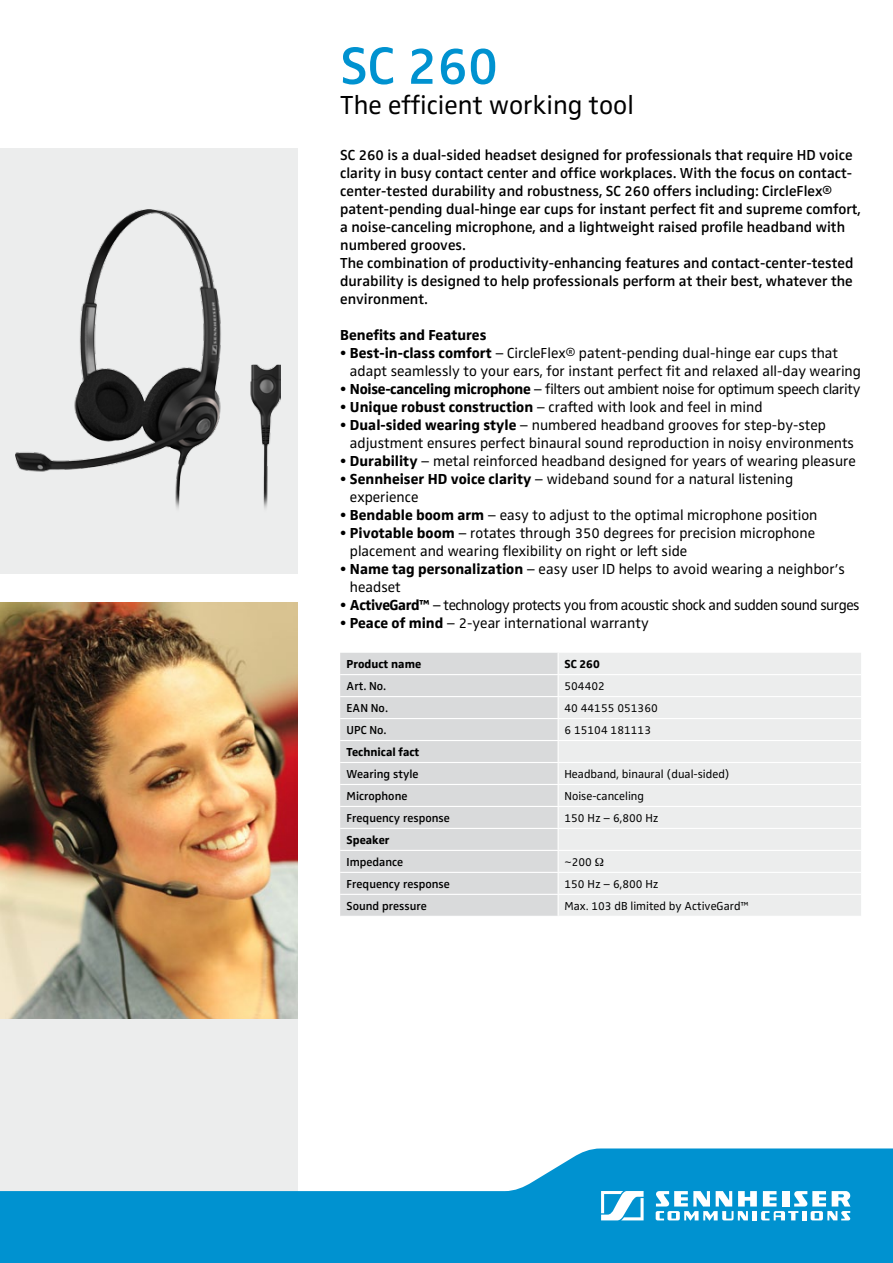
<style>
.page{position:relative;width:893px;height:1263px;background:#fff}
.page>*{position:absolute;margin:0;border:0;box-sizing:border-box;transform-origin:0 0}
.t1{font:600 54px "Sennheiser";color:#0092d0}
.t2{font:27px "Sennheiser";color:#000}
.t3{font:15px/18px "Sennheiser";color:#000}
.t4{font:600 15px/18px "Sennheiser";color:#000}
.t5{font:15px "Sennheiser";letter-spacing:-.02em;color:#000}
.t6{font:15px "Sennheiser";letter-spacing:-.03em;color:#000}
.t7{font:700 15px "Sennheiser";color:#000}
.t8{font:12px "Sennheiser";color:#000}
.t9{font:600 12px "Sennheiser";color:#000}
.t10{font:700 12px "Sennheiser";color:#000}
.s1{font-weight:700}
</style>
<div class="page">
<div style="left:0;top:611px;width:298px;height:632px;background:#eceded"></div>
<div style="left:0;top:149px;width:298px;height:425px;background:#eceded"></div>
<div style="left:340px;top:653px;width:218px;height:263px;background:#d9dadb"></div>
<div style="left:559px;top:653px;width:302px;height:263px;background:#eceded"></div>
<hr style="left:340px;top:674px;width:218px;height:1px;background:#fff">
<hr style="left:558px;top:674px;width:303px;height:1px;background:#fff">
<hr style="left:340px;top:696px;width:218px;height:1px;background:#fff">
<hr style="left:558px;top:696px;width:303px;height:1px;background:#fff">
<hr style="left:340px;top:718px;width:218px;height:1px;background:#fff">
<hr style="left:558px;top:718px;width:303px;height:1px;background:#fff">
<hr style="left:340px;top:740px;width:218px;height:1px;background:#fff">
<hr style="left:558px;top:740px;width:303px;height:1px;background:#fff">
<hr style="left:340px;top:762px;width:218px;height:1px;background:#fff">
<hr style="left:558px;top:762px;width:303px;height:1px;background:#fff">
<hr style="left:340px;top:784px;width:218px;height:1px;background:#fff">
<hr style="left:558px;top:784px;width:303px;height:1px;background:#fff">
<hr style="left:340px;top:806px;width:218px;height:1px;background:#fff">
<hr style="left:558px;top:806px;width:303px;height:1px;background:#fff">
<hr style="left:340px;top:828px;width:218px;height:1px;background:#fff">
<hr style="left:558px;top:828px;width:303px;height:1px;background:#fff">
<hr style="left:340px;top:850px;width:218px;height:1px;background:#fff">
<hr style="left:558px;top:850px;width:303px;height:1px;background:#fff">
<hr style="left:340px;top:872px;width:218px;height:1px;background:#fff">
<hr style="left:558px;top:872px;width:303px;height:1px;background:#fff">
<hr style="left:340px;top:894px;width:218px;height:1px;background:#fff">
<hr style="left:558px;top:894px;width:303px;height:1px;background:#fff">
<img style="left:0;top:603px;width:298px;height:416px">
<img style="left:16px;top:210px;width:265px;height:299px">
<svg style="left:0;top:1148px;width:893px;height:115px;fill:#0092d0"></svg>
<svg style="left:601px;top:1191px;width:43px;height:29px"></svg>
<svg style="left:656px;top:1191px;width:194px;height:29px"></svg>
<svg style="left:595px;top:858px;width:8px;height:8px"></svg>
<h1 class="t1" style="left:340px;top:34px;width:160px">SC 260</h1>
<h2 class="t2" style="left:340px;top:89px;width:295px">The efficient working tool</h2>
<p class="t4" style="left:340px;top:146px;width:522px">SC 260 is a dual-sided headset designed for professionals that require HD voice clarity in busy contact center and office workplaces. With the focus on contact&shy;center-tested durability and robustness, SC 260 offers including: CircleFlex® patent-pending dual-hinge ear cups for instant perfect fit and supreme comfort, a noise-canceling microphone, and a lightweight raised profile headband with numbered grooves.<br>The combination of productivity-enhancing features and contact-center-tested durability is designed to help professionals perform at their best, whatever the environment.</p>
<p class="t7" style="left:340px;top:326px;width:148px">Benefits and Features</p>
<p class="t3" style="left:350px;top:344px;width:513px;text-indent:-10px">• <span class="s1">Best-in-class comfort</span> – CircleFlex® patent-pending dual-hinge ear cups that adapt seamlessly to your ears, for instant perfect fit and relaxed all-day wearing</p>
<p class="t5" style="left:340px;top:381px;width:522px">• <span class="s1">Noise-canceling microphone</span> – filters out ambient noise for optimum speech clarity</p>
<p class="t3" style="left:340px;top:398px;width:424px">• <span class="s1">Unique robust construction</span> – crafted with look and feel in mind</p>
<p class="t3" style="left:350px;top:416px;width:506px;text-indent:-10px">• <span class="s1">Dual-sided wearing style</span> – numbered headband grooves for step-by-step adjustment ensures perfect binaural sound reproduction in noisy environments</p>
<p class="t3" style="left:340px;top:452px;width:517px">• <span class="s1">Durability</span> – metal reinforced headband designed for years of wearing pleasure</p>
<p class="t3" style="left:350px;top:470px;width:445px;text-indent:-10px">• <span class="s1">Sennheiser HD voice clarity</span> – wideband sound for a natural listening experience</p>
<p class="t3" style="left:340px;top:506px;width:479px">• <span class="s1">Bendable boom arm</span> – easy to adjust to the optimal microphone position</p>
<p class="t3" style="left:350px;top:524px;width:467px;text-indent:-10px">• <span class="s1">Pivotable boom</span> – rotates through 350 degrees for precision microphone placement and wearing flexibility on right or left side</p>
<p class="t3" style="left:350px;top:560px;width:496px;text-indent:-10px">• <span class="s1">Name tag personalization</span> – easy user ID helps to avoid wearing a neighbor’s headset</p>
<p class="t6" style="left:340px;top:597px;width:521px">• <span class="s1">ActiveGard™</span> – technology protects you from acoustic shock and sudden sound surges</p>
<p class="t3" style="left:340px;top:614px;width:310px">• <span class="s1">Peace of mind</span> – 2-year international warranty</p>
<p class="t10" style="left:347px;top:657px;width:76px">Product name</p>
<p class="t10" style="left:564px;top:657px;width:37px">SC 260</p>
<p class="t9" style="left:347px;top:679px;width:41px">Art. No.</p>
<p class="t8" style="left:564px;top:679px;width:42px">504402</p>
<p class="t9" style="left:347px;top:701px;width:43px">EAN No.</p>
<p class="t8" style="left:564px;top:701px;width:95px">40 44155 051360</p>
<p class="t9" style="left:347px;top:723px;width:41px">UPC No.</p>
<p class="t8" style="left:564px;top:723px;width:88px">6 15104 181113</p>
<p class="t10" style="left:347px;top:745px;width:74px">Technical fact</p>
<p class="t9" style="left:347px;top:767px;width:73px">Wearing style</p>
<p class="t8" style="left:564px;top:767px;width:167px">Headband, binaural (dual-sided)</p>
<p class="t9" style="left:347px;top:789px;width:62px">Microphone</p>
<p class="t8" style="left:564px;top:789px;width:81px">Noise-canceling</p>
<p class="t9" style="left:347px;top:811px;width:105px">Frequency response</p>
<p class="t8" style="left:564px;top:811px;width:96px">150 Hz – 6,800 Hz</p>
<p class="t10" style="left:347px;top:833px;width:45px">Speaker</p>
<p class="t9" style="left:347px;top:855px;width:58px">Impedance</p>
<p class="t8" style="left:564px;top:855px;width:29px">~200</p>
<p class="t9" style="left:347px;top:877px;width:105px">Frequency response</p>
<p class="t8" style="left:564px;top:877px;width:96px">150 Hz – 6,800 Hz</p>
<p class="t9" style="left:347px;top:899px;width:82px">Sound pressure</p>
<p class="t8" style="left:564px;top:899px;width:186px">Max. 103 dB limited by ActiveGard™</p>
</div>
